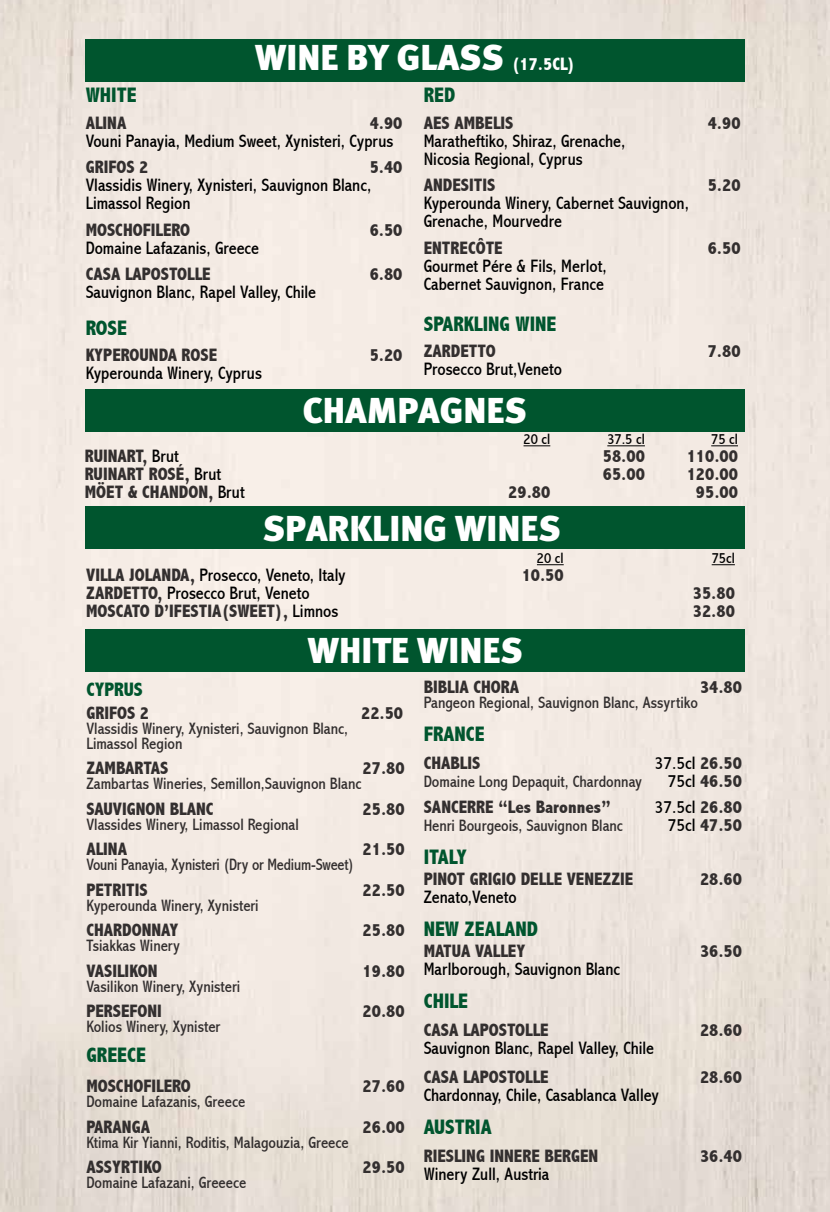
<style>
.page{position:relative;width:830px;height:1212px;background:#fff}
.page>*{position:absolute;margin:0;border:0;box-sizing:border-box;transform-origin:0 0}
.t1{font:36px "Meta Black Cyr LF";color:#fff}
.t2{font:800 condensed 21px "Abadi";color:#00552e}
.t3{font:800 condensed 19.5px "Abadi";color:#00552e}
.t4{font:800 condensed 18px "Abadi";color:#332f2f}
.t5{font:condensed 18px/18px "Abadi";color:#000}
.t6{font:condensed 16.5px/15px "Abadi";color:#332f2f}
.t7{font:condensed 15px "Abadi";color:#000}
.s1{font-family:"Abadi";font-weight:800;font-stretch:condensed;font-size:18px}
.s2{font-weight:400;color:#000}
.s3{font-weight:800;color:#332f2f}
</style>
<div class="page">
<img style="left:0;top:0;width:829px;height:1212px">
<div style="left:85px;top:39px;width:659px;height:43px;background:#00552e"></div>
<div style="left:85px;top:390px;width:659px;height:42px;background:#00552e"></div>
<div style="left:85px;top:506px;width:659px;height:43px;background:#00552e"></div>
<div style="left:85px;top:630px;width:659px;height:42px;background:#00552e"></div>
<svg style="left:523px;top:445px;width:27px;height:1px"></svg>
<hr style="left:607px;top:445px;width:37px;height:1px;background:#000">
<svg style="left:710px;top:445px;width:27px;height:1px"></svg>
<svg style="left:536px;top:564px;width:27px;height:1px"></svg>
<svg style="left:711px;top:564px;width:23px;height:1px"></svg>
<h1 class="t1" style="left:255px;top:37px;width:321px">WINE BY GLASS <span class="s1">(17.5CL)</span></h1>
<p class="t2" style="left:86px;top:83px;width:52px">WHITE</p>
<p class="t4" style="left:86px;top:112px;width:42px">ALINA</p>
<p class="t4" style="left:369px;top:112px;width:34px">4.90</p>
<p class="t5" style="left:86px;top:132px;width:309px">Vouni Panayia, Medium Sweet, Xynisteri, Cyprus</p>
<p class="t4" style="left:86px;top:157px;width:64px">GRIFOS 2</p>
<p class="t4" style="left:369px;top:157px;width:34px">5.40</p>
<p class="t5" style="left:86px;top:176px;width:287px">Vlassidis Winery, Xynisteri, Sauvignon Blanc,<br>Limassol Region</p>
<p class="t4" style="left:86px;top:219px;width:106px">MOSCHOFILERO</p>
<p class="t4" style="left:369px;top:219px;width:34px">6.50</p>
<p class="t5" style="left:86px;top:239px;width:175px">Domaine Lafazanis, Greece</p>
<p class="t4" style="left:86px;top:264px;width:126px">CASA LAPOSTOLLE</p>
<p class="t4" style="left:369px;top:264px;width:34px">6.80</p>
<p class="t5" style="left:86px;top:283px;width:232px">Sauvignon Blanc, Rapel Valley, Chile</p>
<p class="t2" style="left:86px;top:315px;width:43px">ROSE</p>
<p class="t4" style="left:86px;top:345px;width:133px">KYPEROUNDA ROSE</p>
<p class="t4" style="left:369px;top:345px;width:34px">5.20</p>
<p class="t5" style="left:86px;top:364px;width:178px">Kyperounda Winery, Cyprus</p>
<p class="t2" style="left:423px;top:83px;width:33px">RED</p>
<p class="t4" style="left:423px;top:112px;width:91px">AES AMBELIS</p>
<p class="t4" style="left:707px;top:112px;width:34px">4.90</p>
<p class="t5" style="left:423px;top:132px;width:203px">Maratheftiko, Shiraz, Grenache,<br>Nicosia Regional, Cyprus</p>
<p class="t4" style="left:423px;top:175px;width:73px">ANDESITIS</p>
<p class="t4" style="left:707px;top:175px;width:34px">5.20</p>
<p class="t5" style="left:423px;top:194px;width:267px">Kyperounda Winery, Cabernet Sauvignon,<br>Grenache, Mourvedre</p>
<p class="t4" style="left:423px;top:237px;width:80px">ENTRECÔTE</p>
<p class="t4" style="left:707px;top:237px;width:34px">6.50</p>
<p class="t5" style="left:423px;top:257px;width:184px">Gourmet Pére &amp; Fils, Merlot,<br>Cabernet Sauvignon, France</p>
<p class="t2" style="left:423px;top:311px;width:134px">SPARKLING WINE</p>
<p class="t4" style="left:423px;top:341px;width:73px">ZARDETTO</p>
<p class="t4" style="left:707px;top:341px;width:34px">7.80</p>
<p class="t5" style="left:423px;top:360px;width:140px">Prosecco Brut,Veneto</p>
<h1 class="t1" style="left:302px;top:389px;width:225px">CHAMPAGNES</h1>
<p class="t7" style="left:523px;top:431px;width:28px">20 cl</p>
<p class="t7" style="left:607px;top:431px;width:39px">37.5 cl</p>
<p class="t7" style="left:710px;top:431px;width:28px">75 cl</p>
<p class="t4" style="left:85px;top:446px;width:95px">RUINART, <span class="s2">Brut</span></p>
<p class="t4" style="left:602px;top:446px;width:43px">58.00</p>
<p class="t4" style="left:686px;top:446px;width:53px">110.00</p>
<p class="t4" style="left:85px;top:464px;width:138px">RUINART ROSÉ, <span class="s2">Brut</span></p>
<p class="t4" style="left:602px;top:464px;width:43px">65.00</p>
<p class="t4" style="left:686px;top:464px;width:53px">120.00</p>
<p class="t4" style="left:85px;top:482px;width:161px">MÖET &amp; CHANDON, <span class="s2">Brut</span></p>
<p class="t4" style="left:508px;top:482px;width:43px">29.80</p>
<p class="t4" style="left:695px;top:482px;width:43px">95.00</p>
<h1 class="t1" style="left:263px;top:508px;width:299px">SPARKLING WINES</h1>
<p class="t7" style="left:536px;top:549px;width:28px">20 cl</p>
<p class="t7" style="left:711px;top:549px;width:25px">75cl</p>
<p class="t5" style="left:86px;top:566px;width:261px"><span class="s3">VILLA JOLANDA,</span> Prosecco, Veneto, Italy</p>
<p class="t4" style="left:521px;top:565px;width:43px">10.50</p>
<p class="t5" style="left:86px;top:584px;width:225px"><span class="s3">ZARDETTO,</span> Prosecco Brut, Veneto</p>
<p class="t4" style="left:692px;top:583px;width:43px">35.80</p>
<p class="t4" style="left:86px;top:601px;width:253px">MOSCATO D’IFESTIA(SWEET), <span class="s2">Limnos</span></p>
<p class="t4" style="left:692px;top:601px;width:43px">32.80</p>
<h1 class="t1" style="left:308px;top:630px;width:216px">WHITE WINES</h1>
<p class="t3" style="left:86px;top:678px;width:58px">CYPRUS</p>
<p class="t4" style="left:86px;top:702px;width:64px">GRIFOS 2</p>
<p class="t4" style="left:361px;top:702px;width:43px">22.50</p>
<p class="t6" style="left:86px;top:721px;width:263px">Vlassidis Winery, Xynisteri, Sauvignon Blanc,<br>Limassol Region</p>
<p class="t4" style="left:86px;top:758px;width:83px">ZAMBARTAS</p>
<p class="t4" style="left:362px;top:758px;width:43px">27.80</p>
<p class="t6" style="left:86px;top:777px;width:276px">Zambartas Wineries, Semillon,Sauvignon Blanc</p>
<p class="t4" style="left:86px;top:798px;width:129px">SAUVIGNON BLANC</p>
<p class="t4" style="left:362px;top:798px;width:43px">25.80</p>
<p class="t6" style="left:86px;top:817px;width:214px">Vlassides Winery, Limassol Regional</p>
<p class="t4" style="left:86px;top:839px;width:42px">ALINA</p>
<p class="t4" style="left:362px;top:839px;width:43px">21.50</p>
<p class="t6" style="left:86px;top:858px;width:269px">Vouni Panayia, Xynisteri (Dry or Medium-Sweet)</p>
<p class="t4" style="left:86px;top:879px;width:63px">PETRITIS</p>
<p class="t4" style="left:362px;top:879px;width:43px">22.50</p>
<p class="t6" style="left:86px;top:898px;width:174px">Kyperounda Winery, Xynisteri</p>
<p class="t4" style="left:86px;top:920px;width:94px">CHARDONNAY</p>
<p class="t4" style="left:362px;top:920px;width:43px">25.80</p>
<p class="t6" style="left:86px;top:939px;width:95px">Tsiakkas Winery</p>
<p class="t4" style="left:86px;top:960px;width:73px">VASILIKON</p>
<p class="t4" style="left:362px;top:960px;width:43px">19.80</p>
<p class="t6" style="left:86px;top:979px;width:155px">Vasilikon Winery, Xynisteri</p>
<p class="t4" style="left:86px;top:1001px;width:77px">PERSEFONI</p>
<p class="t4" style="left:362px;top:1001px;width:43px">20.80</p>
<p class="t6" style="left:86px;top:1020px;width:135px">Kolios Winery, Xynister</p>
<p class="t2" style="left:86px;top:1043px;width:61px">GREECE</p>
<p class="t4" style="left:86px;top:1076px;width:106px">MOSCHOFILERO</p>
<p class="t4" style="left:362px;top:1076px;width:43px">27.60</p>
<p class="t6" style="left:86px;top:1095px;width:160px">Domaine Lafazanis, Greece</p>
<p class="t4" style="left:86px;top:1116px;width:65px">PARANGA</p>
<p class="t4" style="left:362px;top:1116px;width:43px">26.00</p>
<p class="t6" style="left:86px;top:1135px;width:264px">Ktima Kir Yianni, Roditis, Malagouzia, Greece</p>
<p class="t4" style="left:86px;top:1157px;width:77px">ASSYRTIKO</p>
<p class="t4" style="left:362px;top:1157px;width:43px">29.50</p>
<p class="t6" style="left:86px;top:1176px;width:161px">Domaine Lafazani, Greeece</p>
<p class="t4" style="left:423px;top:676px;width:97px">BIBLIA CHORA</p>
<p class="t4" style="left:699px;top:676px;width:43px">34.80</p>
<p class="t6" style="left:423px;top:695px;width:276px">Pangeon Regional, Sauvignon Blanc, Assyrtiko</p>
<p class="t2" style="left:423px;top:722px;width:63px">FRANCE</p>
<p class="t4" style="left:423px;top:753px;width:58px">CHABLIS</p>
<p class="t5" style="left:654px;top:755px;width:89px">37.5cl <span class="s3">26.50</span></p>
<p class="t6" style="left:423px;top:775px;width:220px">Domaine Long Depaquit, Chardonnay</p>
<p class="t4" style="left:667px;top:771px;width:76px"><span class="s2">75cl</span> 46.50</p>
<p class="t4" style="left:423px;top:796px;width:188px">SANCERRE “Les Baronnes”</p>
<p class="t5" style="left:654px;top:798px;width:89px">37.5cl <span class="s3">26.80</span></p>
<p class="t6" style="left:423px;top:818px;width:201px">Henri Bourgeois, Sauvignon Blanc</p>
<p class="t4" style="left:667px;top:814px;width:76px"><span class="s2">75cl</span> 47.50</p>
<p class="t2" style="left:423px;top:845px;width:45px">ITALY</p>
<p class="t4" style="left:423px;top:868px;width:211px">PINOT GRIGIO DELLE VENEZZIE</p>
<p class="t4" style="left:699px;top:868px;width:43px">28.60</p>
<p class="t5" style="left:423px;top:888px;width:94px">Zenato,Veneto</p>
<p class="t2" style="left:423px;top:917px;width:116px">NEW ZEALAND</p>
<p class="t4" style="left:423px;top:940px;width:103px">MATUA VALLEY</p>
<p class="t4" style="left:699px;top:940px;width:43px">36.50</p>
<p class="t5" style="left:423px;top:960px;width:198px">Marlborough, Sauvignon Blanc</p>
<p class="t2" style="left:423px;top:989px;width:46px">CHILE</p>
<p class="t4" style="left:423px;top:1020px;width:126px">CASA LAPOSTOLLE</p>
<p class="t4" style="left:699px;top:1020px;width:43px">28.60</p>
<p class="t5" style="left:423px;top:1040px;width:232px">Sauvignon Blanc, Rapel Valley, Chile</p>
<p class="t4" style="left:423px;top:1066px;width:126px">CASA LAPOSTOLLE</p>
<p class="t4" style="left:699px;top:1066px;width:43px">28.60</p>
<p class="t5" style="left:423px;top:1086px;width:237px">Chardonnay, Chile, Casablanca Valley</p>
<p class="t2" style="left:423px;top:1115px;width:69px">AUSTRIA</p>
<p class="t4" style="left:423px;top:1146px;width:176px">RIESLING INNERE BERGEN</p>
<p class="t4" style="left:699px;top:1146px;width:43px">36.40</p>
<p class="t5" style="left:423px;top:1166px;width:127px">Winery Zull, Austria</p>
</div>
